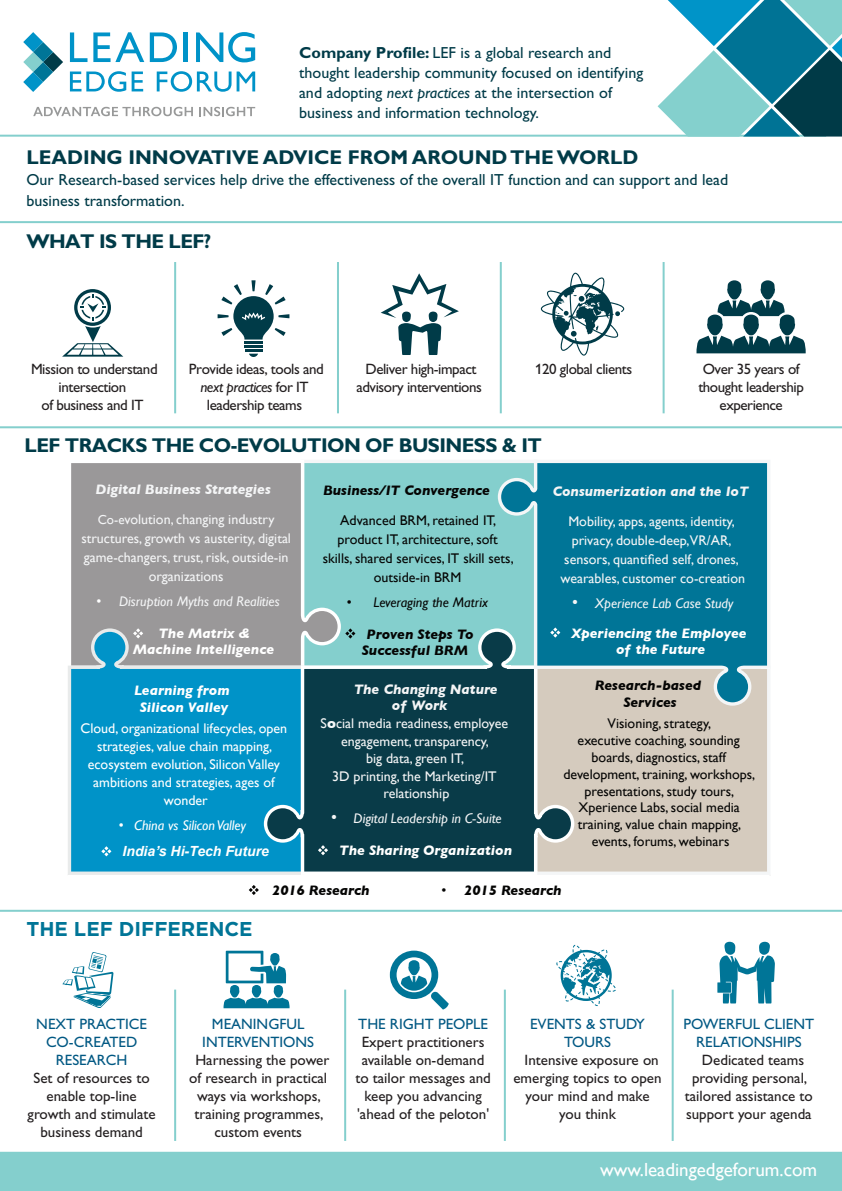
<style>
.page{position:relative;width:842px;height:1191px;background:#fff}
.page>*{position:absolute;margin:0;border:0;box-sizing:border-box;transform-origin:0 0}
.t1{font:700 20px "Gill Alt One";letter-spacing:-.03em;color:#003b48}
.t2{font:700 20px "Gill Alt One";color:#003b48}
.t3{font:700 20px "Gotham";color:#007597}
.t4{font:19px "Gill Sans";color:#fff}
.t5{font:16px/20px "Gill Alt One";color:#003b48}
.t6{font:15px/18px "Gill Alt One";color:#231f20;text-align:center}
.t7{font:15px/18px "Gill Alt One";letter-spacing:-.03em;color:#231f20;text-align:center}
.t8{font:15px/18px "Gill Alt One";color:#005883;text-align:center}
.t9{font:14px/19px "Gill Sans";color:#f4f5f6;text-align:center}
.t10{font:14px/16.9px "Gill Sans";color:#050504;text-align:center}
.t11{font:14px/18px "Gill Sans";color:#fff;text-align:center}
.t12{font:italic 700 14px/16px "Gill Sans";color:#fff;text-align:center}
.t13{font:italic 700 14px/29.8px "Gill Sans";color:#f4f5f6}
.t14{font:italic 700 14px/16px "Gill Sans";color:#050504;text-align:center}
.t15{font:italic 14px "Gill Sans";color:#f4f5f6}
.t16{font:italic 14px "Gill Sans";color:#fff}
.t17{font:italic 14px "Gill Sans";color:#050504}
.t18{font:italic 700 14px "Arial";color:#fff}
.s1{font-weight:700}
.s2{font-style:italic}
.s3{font-weight:400;font-style:normal;font-size:13px}
.s4{font-weight:400;font-style:normal}
.s5{font-family:"Arial";font-style:normal;color:#fff}
.s6{font-family:"Arial";font-style:normal}
.s7{font-weight:700;color:#f6f8f8}
.s8{font-family:"Arial";font-style:normal;font-size:16.8px}
.s9{font-family:"Arial";font-weight:400;font-style:normal}
</style>
<div class="page">
<hr style="left:0;top:135px;width:826px;height:2px;background:#84cfcd">
<svg style="left:70px;top:32px;width:17px;height:30px"></svg>
<svg style="left:93px;top:32px;width:51px;height:30px"></svg>
<svg style="left:150px;top:32px;width:27px;height:30px"></svg>
<hr style="left:184px;top:32px;width:4px;height:30px;background:#0093c8">
<svg style="left:196px;top:32px;width:59px;height:30px"></svg>
<svg style="left:70px;top:71px;width:56px;height:21px"></svg>
<svg style="left:132px;top:71px;width:11px;height:20px"></svg>
<svg style="left:157px;top:71px;width:98px;height:21px"></svg>
<svg style="left:23px;top:32px;width:40px;height:60px"></svg>
<svg style="left:33px;top:107px;width:160px;height:9px"></svg>
<svg style="left:199px;top:107px;width:56px;height:9px"></svg>
<hr style="left:0;top:909px;width:842px;height:2px;background:#84cfcd">
<hr style="left:0;top:221px;width:842px;height:2px;background:#84cfcd">
<svg style="left:556px;top:944px;width:60px;height:62px"></svg>
<svg style="left:717px;top:941px;width:58px;height:62px"></svg>
<svg style="left:62px;top:952px;width:52px;height:56px"></svg>
<svg style="left:390px;top:950px;width:59px;height:59px"></svg>
<svg style="left:658px;top:0;width:184px;height:137px"></svg>
<div style="left:0;top:1151px;width:842px;height:40px;background:#84cfcd"></div>
<hr style="left:0;top:426px;width:842px;height:2px;background:#84cfcd">
<svg style="left:249px;top:354px;width:9px;height:3px"></svg>
<hr style="left:244px;top:345px;width:19px;height:3px;background:#003b48">
<hr style="left:245px;top:349px;width:17px;height:3px;background:#003b48">
<hr style="left:244px;top:341px;width:19px;height:3px;background:#003b48">
<svg style="left:218px;top:280px;width:71px;height:59px"></svg>
<svg style="left:541px;top:272px;width:83px;height:84px"></svg>
<svg style="left:62px;top:289px;width:61px;height:68px"></svg>
<svg style="left:696px;top:280px;width:110px;height:73px"></svg>
<hr style="left:174px;top:262px;width:2px;height:151px;background:#84cfcd">
<hr style="left:337px;top:262px;width:2px;height:151px;background:#84cfcd">
<hr style="left:500px;top:262px;width:2px;height:151px;background:#84cfcd">
<hr style="left:663px;top:262px;width:2px;height:151px;background:#84cfcd">
<hr style="left:174px;top:989px;width:2px;height:152px;background:#84cfcd">
<hr style="left:504px;top:989px;width:2px;height:152px;background:#84cfcd">
<hr style="left:672px;top:989px;width:2px;height:152px;background:#84cfcd">
<hr style="left:344px;top:989px;width:2px;height:152px;background:#84cfcd">
<svg style="left:381px;top:273px;width:78px;height:82px"></svg>
<svg style="left:224px;top:950px;width:66px;height:58px"></svg>
<div style="left:574px;top:705px;width:195px;height:169px;background:#d5cbbe"></div>
<div style="left:341px;top:460px;width:157px;height:168px;background:#84cfcd"></div>
<svg style="left:71px;top:460px;width:270px;height:168px;background:#9aa2a2"></svg>
<svg style="left:68px;top:628px;width:196px;height:247px;background:#2098c4"></svg>
<svg style="left:264px;top:628px;width:310px;height:247px;background:#336773"></svg>
<svg style="left:498px;top:460px;width:272px;height:245px;background:#348da4"></svg>
<svg style="left:765px;top:460px;width:5px;height:4px"></svg>
<svg style="left:769px;top:677px;width:1px;height:197px"></svg>
<svg style="left:761px;top:667px;width:9px;height:2px"></svg>
<svg style="left:249px;top:885px;width:10px;height:10px"></svg>
<svg style="left:550px;top:627px;width:10px;height:10px"></svg>
<svg style="left:345px;top:628px;width:10px;height:10px"></svg>
<svg style="left:133px;top:628px;width:10px;height:10px"></svg>
<svg style="left:101px;top:846px;width:10px;height:10px"></svg>
<svg style="left:318px;top:845px;width:10px;height:10px"></svg>
<p class="t5" style="left:299px;top:42px;width:346px"><span class="s1">Company Profile:</span> LEF is a global research and thought leadership community focused on identifying and adopting <span class="s2">next practices</span> at the intersection of business and information technology.</p>
<h1 class="t2" style="left:26px;top:145px;width:614px">LEADING INNOVATIVE ADVICE FROM AROUND THE WORLD</h1>
<p class="t5" style="left:26px;top:169px;width:703px;line-height:21px">Our Research-based services help drive the effectiveness of the overall IT function and can support and lead business transformation.</p>
<h1 class="t1" style="left:26px;top:229px;width:187px">WHAT IS THE LEF?</h1>
<p class="t7" style="left:31px;top:360px;width:128px">Mission to understand intersection<br>of business and IT</p>
<p class="t7" style="left:189px;top:360px;width:136px">Provide ideas, tools and <span class="s2">next practices</span> for IT leadership teams</p>
<p class="t7" style="left:356px;top:360px;width:127px">Deliver high-impact advisory interventions</p>
<p class="t7" style="left:535px;top:360px;width:99px">120 global clients</p>
<p class="t7" style="left:698px;top:360px;width:107px">Over 35 years of thought leadership experience</p>
<h1 class="t1" style="left:25px;top:433px;width:519px">LEF TRACKS THE CO-EVOLUTION OF BUSINESS &amp; IT</h1>
<p class="t13" style="left:95px;top:474px;width:181px">Digital Business Strategies<br><span class="s3">Co-e</span><span class="s4">volution, changing industry</span></p>
<p class="t9" style="left:81px;top:528px;width:211px">structures, growth vs austerity, digital game-changers, trust, risk, outside-in organizations</p>
<p class="t15" style="left:97px;top:593px;width:184px"><span class="s5">•</span> Disruption Myths and Realities</p>
<p class="t12" style="left:133px;top:625px;width:143px">The Matrix &amp;<br>Machine Intelligence</p>
<p class="t12" style="left:134px;top:681px;width:97px;line-height:16.8px">Learning from<br>Silicon Valley</p>
<p class="t11" style="left:81px;top:719px;width:208px">Cloud, organizational lifecycles, open strategies, value chain mapping, ecosystem evolution, SiliconValley ambitions and strategies, ages of wonder</p>
<p class="t16" style="left:119px;top:817px;width:129px"><span class="s6">•</span> China vs Silicon Valley</p>
<p class="t14" style="left:323px;top:482px;width:168px">Business/IT Convergence</p>
<p class="t10" style="left:323px;top:510px;width:192px;line-height:19px">Advanced BRM, retained IT, product IT, architecture, soft skills, shared services, IT skill sets, outside-in BRM</p>
<p class="t17" style="left:347px;top:594px;width:143px"><span class="s6">•</span> Leveraging the Matrix</p>
<p class="t14" style="left:362px;top:626px;width:113px">Proven Steps To<br>Successful BRM</p>
<p class="t13" style="left:354px;top:674px;width:146px">The Changing Nature</p>
<p class="t13" style="left:392px;top:690px;width:57px">of Work</p>
<p class="t9" style="left:321px;top:714px;width:189px">S<span class="s7">o</span>cial media readiness, employee</p>
<p class="t9" style="left:341px;top:732px;width:149px">engagement, transparency,</p>
<p class="t9" style="left:366px;top:749px;width:100px">big data, green IT,</p>
<p class="t9" style="left:332px;top:767px;width:166px">3D printing, the Marketing/IT</p>
<p class="t9" style="left:383px;top:784px;width:67px">relationship</p>
<p class="t15" style="left:331px;top:810px;width:172px"><span class="s8">•</span> Digital Leadership in C-Suite</p>
<p class="t18" style="left:123px;top:842px;width:148px">India’s Hi-Tech Future</p>
<p class="t12" style="left:339px;top:842px;width:174px">The Sharing Organization</p>
<p class="t13" style="left:553px;top:476px;width:197px">Consumerization and the IoT</p>
<p class="t9" style="left:561px;top:511px;width:186px">Mobility, apps, agents, identity, privacy, double-deep,VR/AR, sensors, quantified self, drones, wearables, customer co-creation</p>
<p class="t15" style="left:572px;top:595px;width:163px"><span class="s8">•</span> Xperience Lab Case Study</p>
<p class="t12" style="left:571px;top:625px;width:177px">Xperiencing the Employee of the Future</p>
<p class="t14" style="left:595px;top:677px;width:108px;line-height:16.8px">Research-based<br>Services</p>
<p class="t10" style="left:563px;top:715px;width:193px">Visioning, strategy,<br>executive coaching, sounding boards, diagnostics, staff development, training, workshops, presentations, study tours,<br>Xperience Labs, social media training, value chain mapping, events, forums, webinars</p>
<h1 class="t3" style="left:26px;top:916px;width:228px">THE LEF DIFFERENCE</h1>
<p class="t14" style="left:272px;top:882px;width:99px">2016 Research</p>
<p class="t14" style="left:442px;top:882px;width:122px"><span class="s9">•</span> 2015 Research</p>
<p class="t8" style="left:36px;top:1014px;width:112px">NEXT PRACTICE<br>CO-CREATED<br>RESEARCH</p>
<p class="t6" style="left:28px;top:1068px;width:130px">Set of resources to enable top-line growth and stimulate business demand</p>
<p class="t8" style="left:202px;top:1014px;width:113px">MEANINGFUL<br>INTERVENTIONS</p>
<p class="t6" style="left:189px;top:1050px;width:142px">Harnessing the power of research in practical ways via workshops, training programmes, custom events</p>
<p class="t8" style="left:358px;top:1014px;width:131px">THE RIGHT PEOPLE</p>
<p class="t6" style="left:355px;top:1032px;width:137px">Expert practitioners available on-demand to tailor messages and keep you advancing 'ahead of the peloton'</p>
<p class="t8" style="left:530px;top:1014px;width:116px">EVENTS &amp; STUDY<br>TOURS</p>
<p class="t6" style="left:513px;top:1050px;width:150px">Intensive exposure on emerging topics to open your mind and make you think</p>
<p class="t8" style="left:683px;top:1014px;width:132px">POWERFUL CLIENT<br>RELATIONSHIPS</p>
<p class="t6" style="left:685px;top:1050px;width:130px">Dedicated teams providing personal, tailored assistance to support your agenda</p>
<p class="t4" style="left:600px;top:1158px;width:219px">www.leadingedgeforum.com</p>
</div>
